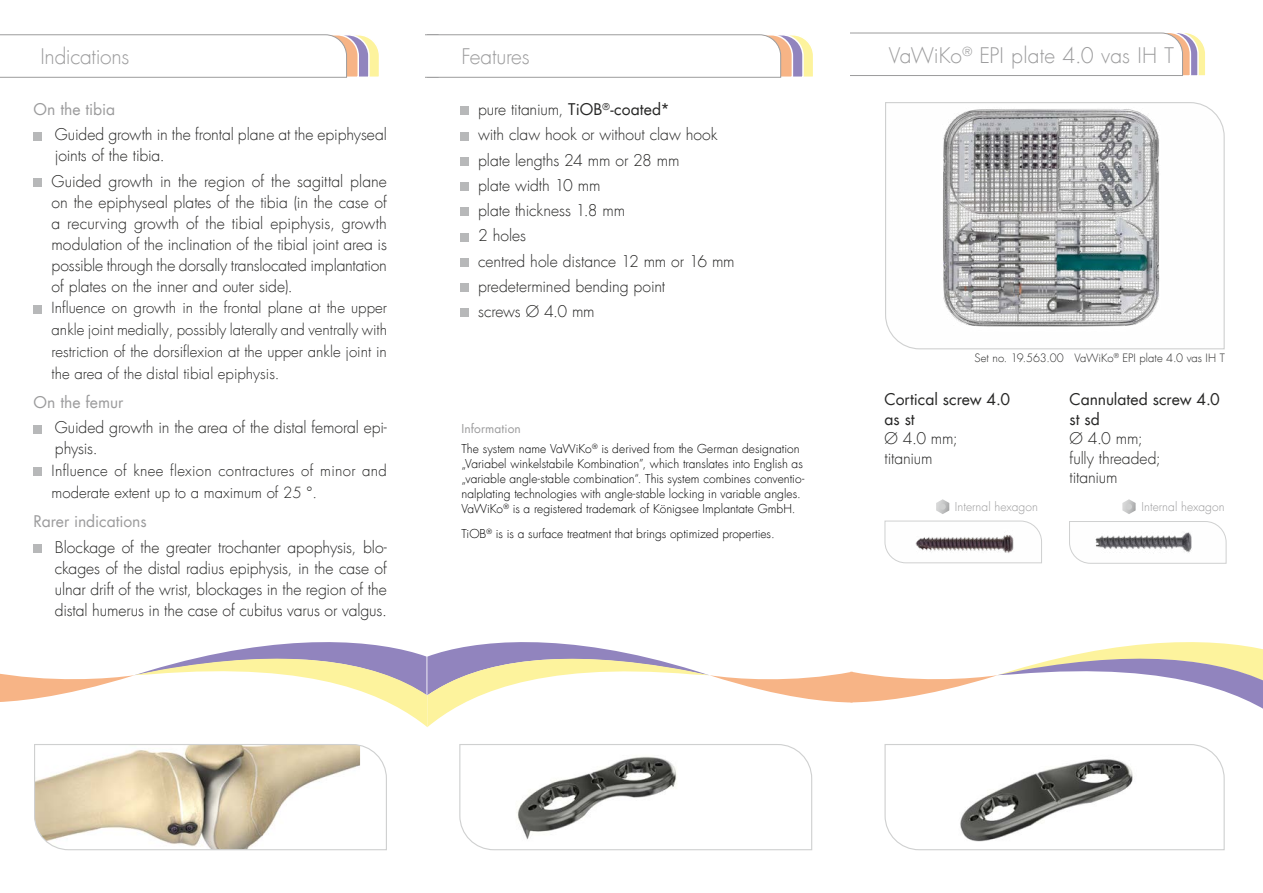
<style>
.page{position:relative;width:1263px;height:893px;background:#fff}
.page>*{position:absolute;margin:0;border:0;box-sizing:border-box;transform-origin:0 0}
.t1{font:300 21px "Futura Com";letter-spacing:-.01em;color:#9c9c9d}
.t2{font:300 15.75px/21px "Futura Com";letter-spacing:-.005em;color:#272726}
.t3{font:15.75px/19.5px "Futura Com";letter-spacing:-.005em;color:#272726}
.t4{font:15.75px "Futura Com";letter-spacing:-.005em;color:#9c9c9d}
.t5{font:300 15px/21.8px "Futura Com";color:#272726;text-align:justify}
.t6{font:300 15px/21.8px "Futura Com";letter-spacing:.02em;color:#272726}
.t7{font:300 12px/15px "Futura Com";color:#000}
.t8{font:300 12px "Futura Com";letter-spacing:.005em;color:#9c9c9d}
.t9{font:300 11.25px "Futura Com";letter-spacing:.005em;color:#272726}
.s1{font-weight:400}
.s2{font-weight:400;color:#9c9c9d}
</style>
<div class="page">
<svg style="left:425px;top:34px;width:388px;height:44px"></svg>
<svg style="left:850px;top:32px;width:355px;height:44px"></svg>
<svg style="left:0;top:34px;width:379px;height:44px"></svg>
<div style="left:34px;top:132px;width:8px;height:8px;background:#b7b8b9"></div>
<div style="left:34px;top:178px;width:8px;height:9px;background:#b7b8b9"></div>
<div style="left:34px;top:305px;width:8px;height:8px;background:#b7b8b9"></div>
<div style="left:34px;top:425px;width:8px;height:8px;background:#b7b8b9"></div>
<div style="left:34px;top:468px;width:8px;height:8px;background:#b7b8b9"></div>
<div style="left:34px;top:544px;width:8px;height:9px;background:#b7b8b9"></div>
<div style="left:460px;top:107px;width:9px;height:8px;background:#b7b8b9"></div>
<div style="left:460px;top:132px;width:9px;height:8px;background:#b7b8b9"></div>
<div style="left:460px;top:157px;width:9px;height:9px;background:#b7b8b9"></div>
<div style="left:460px;top:182px;width:9px;height:9px;background:#b7b8b9"></div>
<div style="left:460px;top:208px;width:9px;height:8px;background:#b7b8b9"></div>
<div style="left:460px;top:233px;width:9px;height:8px;background:#b7b8b9"></div>
<div style="left:460px;top:258px;width:9px;height:9px;background:#b7b8b9"></div>
<div style="left:460px;top:283px;width:9px;height:9px;background:#b7b8b9"></div>
<div style="left:460px;top:309px;width:9px;height:8px;background:#b7b8b9"></div>
<svg style="left:459px;top:744px;width:354px;height:107px"></svg>
<svg style="left:0;top:642px;width:1263px;height:85px"></svg>
<svg style="left:885px;top:102px;width:340px;height:248px"></svg>
<svg style="left:1069px;top:521px;width:158px;height:43px"></svg>
<svg style="left:884px;top:520px;width:158px;height:44px"></svg>
<svg style="left:936px;top:499px;width:13px;height:15px"></svg>
<svg style="left:1122px;top:499px;width:13px;height:15px"></svg>
<svg style="left:884px;top:744px;width:341px;height:107px"></svg>
<svg style="left:34px;top:744px;width:353px;height:107px"></svg>
<h1 class="t1" style="left:40px;top:42px;width:90px">Indications</h1>
<h1 class="t1" style="left:461px;top:42px;width:70px">Features</h1>
<p class="t4" style="left:34px;top:98px;width:83px">On the tibia</p>
<p class="t2" style="left:55px;top:124px;width:334px">Guided growth in the frontal plane at the epiphyseal joints of the tibia.</p>
<p class="t2" style="left:52px;top:170px;width:337px;text-align:justify">Guided growth in the region of the sagittal plane on the epiphyseal plates of the tibia (in the case of a recurving growth of the tibial epiphysis, growth modulation of the inclination of the tibial joint area is possible through the dorsally translocated implantation of plates on the inner and outer side).</p>
<p class="t5" style="left:52px;top:297px;width:337px">Influence on growth in the frontal plane at the upper ankle joint medially, possibly laterally and ventrally with restriction of the dorsiflexion at the upper ankle joint in the area of the distal tibial epiphysis.</p>
<p class="t4" style="left:34px;top:391px;width:91px">On the femur</p>
<p class="t2" style="left:55px;top:417px;width:334px">Guided growth in the area of the distal femoral epi&shy;physis.</p>
<p class="t6" style="left:52px;top:460px;width:337px">Influence of knee flexion contractures of minor and moderate extent up to a maximum of 25 °.</p>
<p class="t4" style="left:34px;top:511px;width:115px">Rarer indications</p>
<p class="t2" style="left:55px;top:536px;width:334px;text-align:justify">Blockage of the greater trochanter apophysis, blo&shy;ckages of the distal radius epiphysis, in the case of ulnar drift of the wrist, blockages in the region of the distal humerus in the case of cubitus varus or valgus.</p>
<p class="t2" style="left:478px;top:97px;width:258px;line-height:25.2px">pure titanium, <span class="s1">TiOB</span><sup>®</sup><span class="s1">-coated*<br></span>with claw hook or without claw hook plate lengths 24 mm or 28 mm<br>plate width 10 mm<br>plate thickness 1.8 mm<br>2 holes<br>centred hole distance 12 mm or 16 mm predetermined bending point<br>screws Ø 4.0 mm</p>
<p class="t7" style="left:461px;top:419px;width:340px;line-height:19.2px"><span class="s2">Information<br></span>The system name VaWiKo<sup>®</sup> is derived from the German designation</p>
<p class="t7" style="left:461px;top:456px;width:344px">„Variabel winkelstabile Kombination”, which translates into English as „variable angle-stable combination“. This system combines conventio&shy;nalplating technologies with angle-stable locking in variable angles.<br>VaWiKo<sup>®</sup> is a registered trademark of Königsee Implantate GmbH.</p>
<p class="t7" style="left:461px;top:526px;width:315px">TiOB<sup>®</sup> is is a surface treatment that brings optimized properties.</p>
<h1 class="t1" style="left:889px;top:41px;width:287px">VaWiKo<sup>®</sup> EPI plate 4.0 vas IH T</h1>
<p class="t9" style="left:974px;top:351px;width:252px">Set no. 19.563.00 VaWiKo<sup>®</sup> EPI plate 4.0 vas IH T</p>
<p class="t3" style="left:884px;top:390px;width:127px">Cortical screw 4.0 as st</p>
<p class="t2" style="left:884px;top:429px;width:75px;line-height:19.5px">Ø 4.0 mm; titanium</p>
<p class="t8" style="left:955px;top:499px;width:85px">Internal hexagon</p>
<p class="t8" style="left:1141px;top:499px;width:85px">Internal hexagon</p>
<p class="t3" style="left:1069px;top:390px;width:152px">Cannulated screw 4.0 st sd</p>
<p class="t2" style="left:1069px;top:429px;width:93px;line-height:19.5px">Ø 4.0 mm; fully threaded; titanium</p>
</div>
